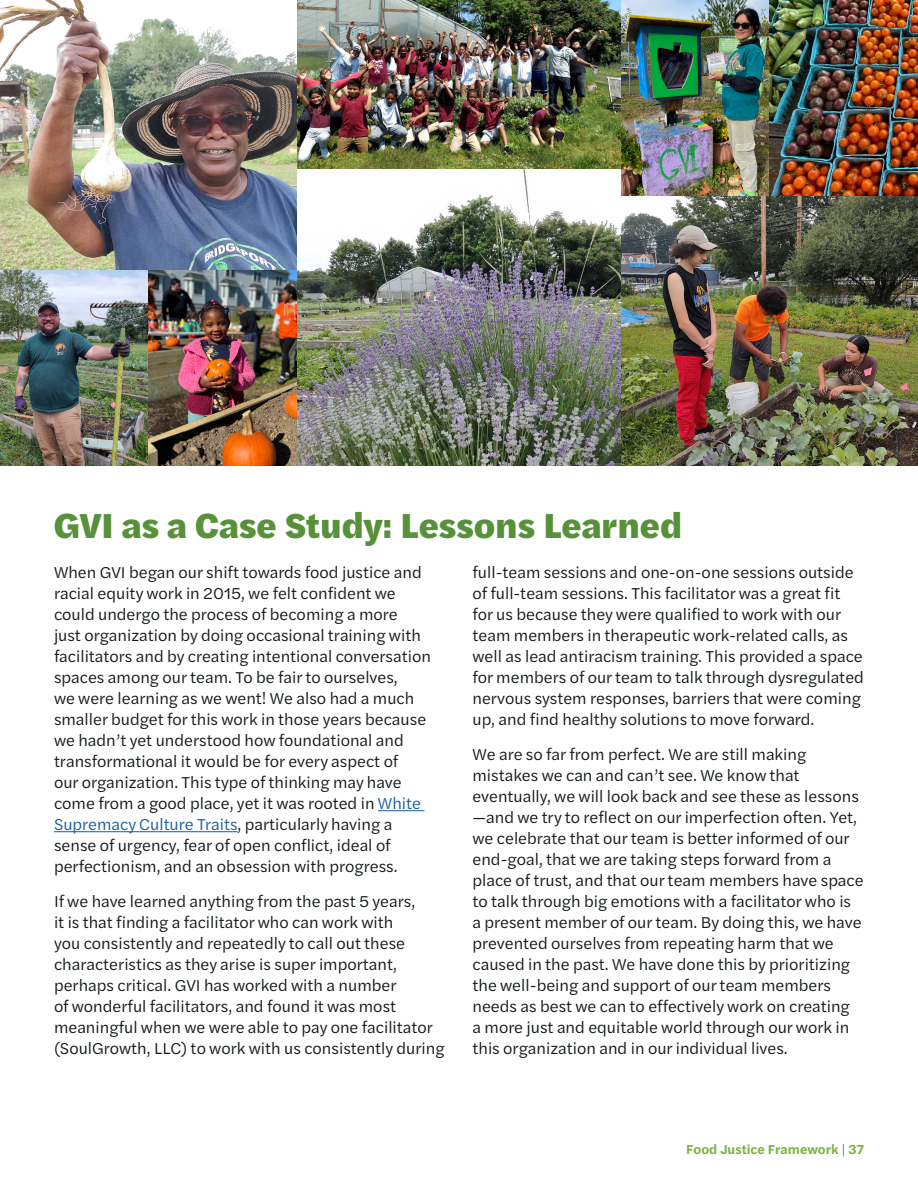
<style>
.page{position:relative;width:918px;height:1188px;background:#fff}
.page>*{position:absolute;margin:0;border:0;box-sizing:border-box;transform-origin:0 0}
.t1{font:900 36px "Halyard Text";color:#579139}
.t2{font:16.5px/21px "Halyard Text";color:#121818}
.t3{font:600 13.5px "Halyard Text";color:#7ab23e}
.s1{color:#175d9e}
.s2{font-weight:300;color:#116695}
</style>
<div class="page">
<img style="left:621px;top:196px;width:297px;height:270px">
<hr style="left:378px;top:810px;width:47px;height:1px;background:#175d9e">
<hr style="left:54px;top:831px;width:184px;height:1px;background:#175d9e">
<img style="left:297px;top:169px;width:324px;height:297px">
<img style="left:621px;top:0;width:149px;height:196px">
<img style="left:770px;top:0;width:148px;height:196px">
<img style="left:0;top:0;width:297px;height:270px">
<img style="left:0;top:270px;width:148px;height:196px">
<img style="left:148px;top:270px;width:149px;height:196px">
<img style="left:297px;top:0;width:324px;height:169px">
<p class="t1" style="left:54px;top:498px;width:629px">GVI as a Case Study: Lessons Learned</p>
<p class="t2" style="left:54px;top:561px;width:378px">When GVI began our shift towards food justice and racial equity work in 2015, we felt confident we could undergo the process of becoming a more<br>just organization by doing occasional training with facilitators and by creating intentional conversation spaces among our team. To be fair to ourselves,<br>we were learning as we went! We also had a much smaller budget for this work in those years because we hadn’t yet understood how foundational and transformational it would be for every aspect of<br>our organization. This type of thinking may have come from a good place, yet it was rooted in <span class="s1">White Supremacy Culture Traits</span>, particularly having a sense of urgency, fear of open conflict, ideal of perfectionism, and an obsession with progress.</p>
<p class="t2" style="left:54px;top:890px;width:392px">If we have learned anything from the past 5 years,<br>it is that finding a facilitator who can work with<br>you consistently and repeatedly to call out these characteristics as they arise is super important, perhaps critical. GVI has worked with a number<br>of wonderful facilitators, and found it was most meaningful when we were able to pay one facilitator (SoulGrowth, LLC) to work with us consistently during</p>
<p class="t2" style="left:472px;top:561px;width:393px">full-team sessions and one-on-one sessions outside of full-team sessions. This facilitator was a great fit for us because they were qualified to work with our team members in therapeutic work-related calls, as well as lead antiracism training. This provided a space for members of our team to talk through dysregulated nervous system responses, barriers that were coming up, and find healthy solutions to move forward.</p>
<p class="t2" style="left:472px;top:743px;width:393px">We are so far from perfect. We are still making mistakes we can and can’t see. We know that eventually, we will look back and see these as lessons —and we try to reflect on our imperfection often. Yet, we celebrate that our team is better informed of our end-goal, that we are taking steps forward from a place of trust, and that our team members have space to talk through big emotions with a facilitator who is a present member of our team. By doing this, we have prevented ourselves from repeating harm that we caused in the past. We have done this by prioritizing the well-being and support of our team members needs as best we can to effectively work on creating<br>a more just and equitable world through our work in this organization and in our individual lives.</p>
<p class="t3" style="left:686px;top:1140px;width:179px">Food Justice Framework <span class="s2">|</span> 37</p>
</div>
